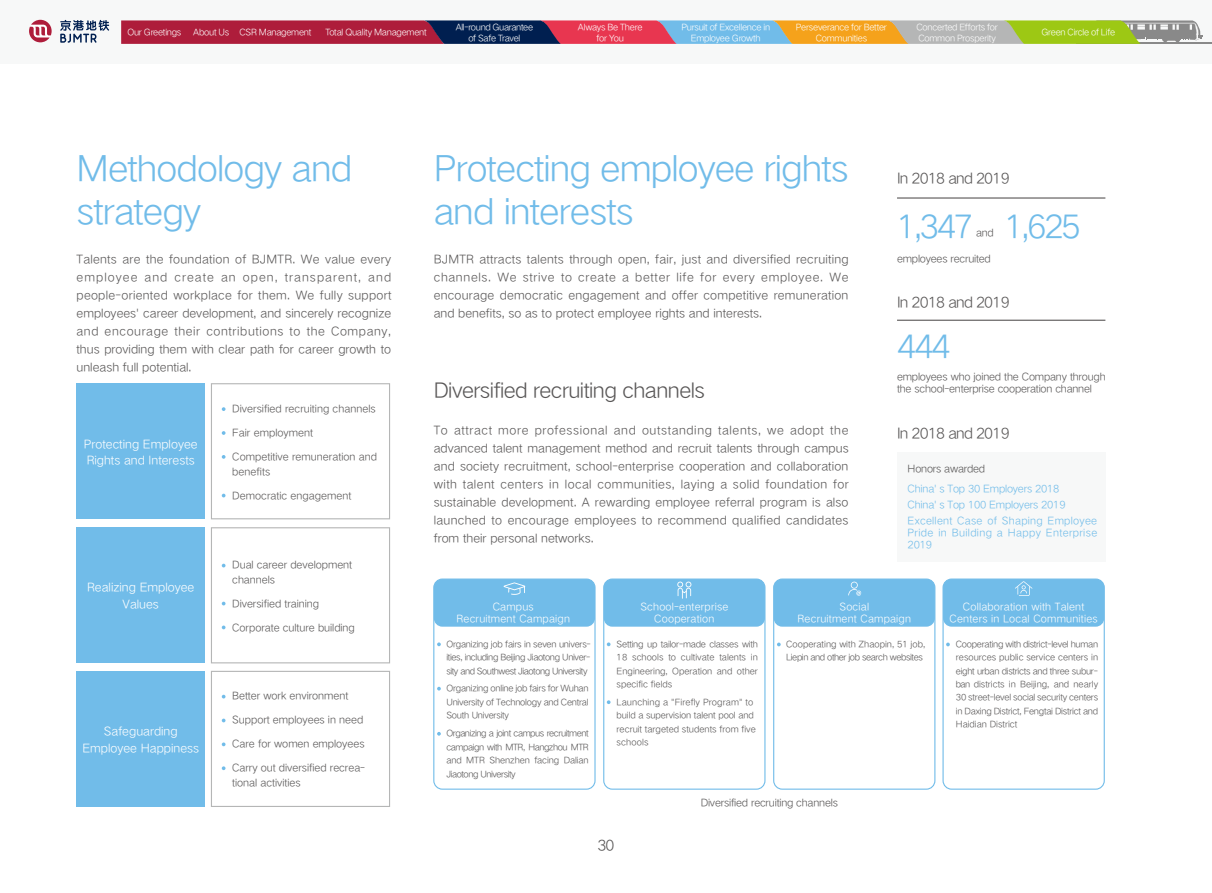
<style>
.page{position:relative;width:1212px;height:893px;background:#fff}
.page>*{position:absolute;margin:0;border:0;box-sizing:border-box;transform-origin:0 0}
.t1{font:36px/43.5px "HY Qi Hei DES";letter-spacing:-.025em;color:#71bce9}
.t2{font:33px "HY Qi Hei DES";letter-spacing:-.08em;color:#71bce9}
.t3{font:21px "HY Qi Hei DES";letter-spacing:-.025em;color:#595757}
.t4{font:15px "HY Qi Hei DES";letter-spacing:-.05em;color:#595757}
.t5{font:12px/18px "HY Qi Hei DES";color:#595757;text-align:justify}
.t6{font:12px/16.5px "HY Qi Hei DES";color:#fff;text-align:center}
.t7{font:10.5px/15px "HY Qi Hei DES";letter-spacing:-.005em;color:#595757}
.t8{font:10.5px/12px "HY Qi Hei DES";letter-spacing:.015em;color:#fff;text-align:center}
.t9{font:10.5px/16.2px "HY Qi Hei DES";letter-spacing:-.02em;color:#71bce9}
.t10{font:10.5px/12px "HY Qi Hei DES";letter-spacing:.025em;color:#71bce9}
.t11{font:9px/13.5px "HY Qi Hei DES";letter-spacing:-.01em;color:#595757;text-align:justify}
.t12{font:9px/10.5px "HY Qi Hei DES";letter-spacing:-.025em;color:#fff;text-align:center}
.t13{font:9px/13.5px "HY Qi Hei DES";letter-spacing:-.045em;color:#595757}
</style>
<div class="page">
<div style="left:0;top:0;width:1212px;height:64px;background:#f7f8f8"></div>
<hr style="left:1077px;top:42px;width:135px;height:2px;background:#898989">
<svg style="left:121px;top:20px;width:1081px;height:24px;background:#a26e62"></svg>
<svg style="left:29px;top:20px;width:23px;height:22px"></svg>
<svg style="left:60px;top:20px;width:49px;height:23px"></svg>
<div style="left:77px;top:384px;width:128px;height:135px;background:#71bce9"></div>
<div style="left:211px;top:383px;width:179px;height:136px;border:1px solid #b5b6b6"></div>
<svg style="left:222px;top:407px;width:3px;height:4px"></svg>
<svg style="left:222px;top:431px;width:3px;height:4px"></svg>
<svg style="left:222px;top:455px;width:3px;height:4px"></svg>
<div style="left:77px;top:528px;width:128px;height:135px;background:#71bce9"></div>
<div style="left:211px;top:527px;width:179px;height:136px;border:1px solid #b5b6b6"></div>
<div style="left:77px;top:671px;width:128px;height:135px;background:#71bce9"></div>
<div style="left:211px;top:671px;width:179px;height:136px;border:1px solid #b5b6b6"></div>
<svg style="left:222px;top:742px;width:3px;height:4px"></svg>
<svg style="left:222px;top:766px;width:3px;height:4px"></svg>
<hr style="left:897px;top:197px;width:208px;height:2px;background:#595757">
<hr style="left:897px;top:320px;width:208px;height:1px;background:#595757">
<div style="left:897px;top:452px;width:209px;height:109px;background:#f7f8f8"></div>
<div style="left:434px;top:578px;width:161px;height:212px;border:1px solid #71bce9;border-radius:8px"></div>
<div style="left:603px;top:578px;width:162px;height:212px;border:1px solid #71bce9;border-radius:8px"></div>
<div style="left:773px;top:578px;width:162px;height:212px;border:1px solid #71bce9;border-radius:8px"></div>
<div style="left:942px;top:578px;width:163px;height:212px;border:1px solid #71bce9;border-radius:8px"></div>
<svg style="left:607px;top:642px;width:3px;height:4px"></svg>
<svg style="left:607px;top:700px;width:3px;height:4px"></svg>
<svg style="left:437px;top:642px;width:4px;height:4px"></svg>
<svg style="left:437px;top:687px;width:4px;height:3px"></svg>
<svg style="left:437px;top:732px;width:4px;height:4px"></svg>
<div style="left:434px;top:579px;width:161px;height:48px;background:#71bce9;border-radius:8px"></div>
<div style="left:604px;top:579px;width:161px;height:48px;background:#71bce9;border-radius:8px"></div>
<div style="left:774px;top:579px;width:161px;height:48px;background:#71bce9;border-radius:8px"></div>
<div style="left:943px;top:579px;width:161px;height:48px;background:#71bce9;border-radius:8px"></div>
<svg style="left:777px;top:643px;width:4px;height:3px"></svg>
<svg style="left:848px;top:582px;width:13px;height:14px"></svg>
<svg style="left:677px;top:582px;width:14px;height:17px"></svg>
<svg style="left:946px;top:643px;width:4px;height:3px"></svg>
<svg style="left:1015px;top:581px;width:17px;height:15px"></svg>
<svg style="left:504px;top:582px;width:21px;height:13px"></svg>
<p class="t12" style="left:127px;top:27px;width:56px">Our Greetings</p>
<p class="t12" style="left:193px;top:27px;width:120px">About Us CSR Management</p>
<p class="t12" style="left:325px;top:27px;width:103px">Total Quality Management</p>
<p class="t12" style="left:456px;top:21px;width:79px">All-round Guarantee of Safe Travel</p>
<p class="t12" style="left:578px;top:21px;width:66px">Always Be There for You</p>
<p class="t12" style="left:681px;top:21px;width:90px">Pursuit of Excellence in<br>Employee Growth</p>
<p class="t12" style="left:796px;top:21px;width:92px">Perseverance for Better<br>Communities</p>
<p class="t12" style="left:916px;top:21px;width:83px;text-align:left">Concerted Efforts for<br>Common Prosperity</p>
<p class="t12" style="left:1041px;top:27px;width:75px">Green Circle of Life</p>
<h1 class="t1" style="left:77px;top:144px;width:277px">Methodology and strategy</h1>
<p class="t5" style="left:77px;top:250px;width:316px">Talents are the foundation of BJMTR. We value every employee and create an open, transparent, and people-oriented workplace for them. We fully support employees' career development, and sincerely recognize and encourage their contributions to the Company, thus providing them with clear path for career growth to unleash full potential.</p>
<p class="t6" style="left:84px;top:435px;width:115px;text-align:left">Protecting Employee<br>Rights and Interests</p>
<p class="t6" style="left:87px;top:579px;width:109px">Realizing Employee<br>Values</p>
<p class="t6" style="left:82px;top:723px;width:118px">Safeguarding<br>Employee Happiness</p>
<p class="t7" style="left:232px;top:400px;width:145px">Diversified recruiting channels</p>
<p class="t7" style="left:232px;top:424px;width:82px">Fair employment</p>
<p class="t7" style="left:232px;top:448px;width:146px">Competitive remuneration and benefits</p>
<p class="t7" style="left:232px;top:487px;width:121px">Democratic engagement</p>
<p class="t7" style="left:232px;top:556px;width:121px">Dual career development channels</p>
<p class="t7" style="left:232px;top:595px;width:88px">Diversified training</p>
<p class="t7" style="left:232px;top:619px;width:124px">Corporate culture building</p>
<p class="t7" style="left:232px;top:688px;width:118px">Better work environment</p>
<p class="t7" style="left:232px;top:712px;width:132px">Support employees in need</p>
<p class="t7" style="left:232px;top:736px;width:134px">Care for women employees</p>
<p class="t7" style="left:232px;top:760px;width:134px">Carry out diversified recrea&shy;tional activities</p>
<h1 class="t1" style="left:434px;top:145px;width:416px">Protecting employee rights and interests</h1>
<p class="t5" style="left:434px;top:250px;width:416px">BJMTR attracts talents through open, fair, just and diversified recruiting channels. We strive to create a better life for every employee. We encourage democratic engagement and offer competitive remuneration and benefits, so as to protect employee rights and interests.</p>
<h3 class="t3" style="left:434px;top:376px;width:273px">Diversified recruiting channels</h3>
<p class="t5" style="left:434px;top:420px;width:417px">To attract more professional and outstanding talents, we adopt the advanced talent management method and recruit talents through campus and society recruitment, school-enterprise cooperation and collaboration with talent centers in local communities, laying a solid foundation for sustainable development. A rewarding employee referral program is also launched to encourage employees to recommend qualified candidates from their personal networks.</p>
<p class="t4" style="left:897px;top:168px;width:114px">In 2018 and 2019</p>
<h2 class="t2" style="left:897px;top:205px;width:78px">1,347</h2>
<p class="t7" style="left:976px;top:224px;width:19px">and</p>
<p class="t7" style="left:897px;top:251px;width:95px">employees recruited</p>
<h2 class="t2" style="left:1004px;top:205px;width:78px">1,625</h2>
<p class="t4" style="left:897px;top:292px;width:114px">In 2018 and 2019</p>
<h2 class="t2" style="left:897px;top:324px;width:55px">444</h2>
<p class="t7" style="left:897px;top:370px;width:210px;line-height:12px">employees who joined the Company through the school-enterprise cooperation channel</p>
<p class="t4" style="left:897px;top:423px;width:114px">In 2018 and 2019</p>
<p class="t7" style="left:908px;top:460px;width:79px">Honors awarded</p>
<p class="t9" style="left:908px;top:480px;width:191px">China' s Top 30 Employers 2018<br>China' s Top 100 Employers 2019<br>Excellent Case of Shaping Employee</p>
<p class="t10" style="left:908px;top:526px;width:191px">Pride in Building a Happy Enterprise<br>2019</p>
<p class="t8" style="left:456px;top:600px;width:115px">Campus<br>Recruitment Campaign</p>
<p class="t8" style="left:640px;top:600px;width:90px">School-enterprise<br>Cooperation</p>
<p class="t8" style="left:797px;top:600px;width:115px">Social<br>Recruitment Campaign</p>
<p class="t8" style="left:949px;top:600px;width:150px">Collaboration with Talent<br>Centers in Local Communities</p>
<p class="t13" style="left:786px;top:636px;width:141px">Cooperating with Zhaopin, 51 job,<br>Liepin and other job search websites</p>
<p class="t11" style="left:956px;top:636px;width:144px">Cooperating with district-level human resources public service centers in eight urban districts and three subur&shy;ban districts in Beijing, and nearly 30 street-level social security centers in Daxing District, Fengtai District and Haidian District</p>
<p class="t11" style="left:446px;top:636px;width:146px">Organizing job fairs in seven univers&shy;ities, including Beijing Jiaotong Univer&shy;sity and Southwest Jiaotong University</p>
<p class="t11" style="left:446px;top:681px;width:144px">Organizing online job fairs for Wuhan University of Technology and Central South University</p>
<p class="t11" style="left:446px;top:726px;width:144px">Organizing a joint campus recruitment campaign with MTR, Hangzhou MTR and MTR Shenzhen facing Dalian Jiaotong University</p>
<p class="t11" style="left:617px;top:636px;width:143px">Setting up tailor-made classes with 18 schools to cultivate talents in Engineering, Operation and other specific fields</p>
<p class="t11" style="left:617px;top:695px;width:141px;text-align:left">Launching a "Firefly Program" to build a supervision talent pool and recruit targeted students from five schools</p>
<p class="t4" style="left:597px;top:836px;width:19px">30</p>
<p class="t7" style="left:701px;top:794px;width:139px">Diversified recruiting channels</p>
</div>
